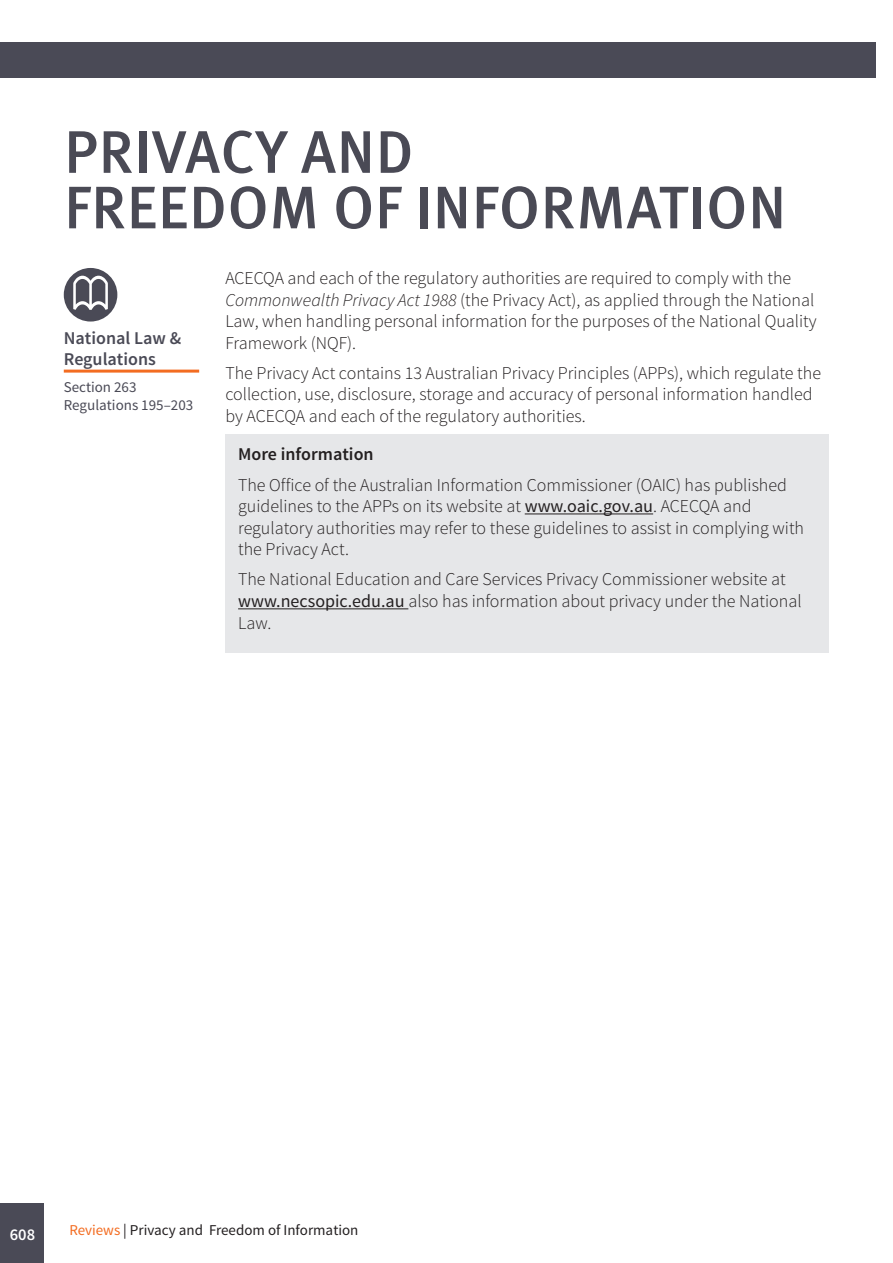
<style>
.page{position:relative;width:893px;height:1263px;background:#fff}
.page>*{position:absolute;margin:0;border:0;box-sizing:border-box;transform-origin:0 0}
._00-main-header{font:500 60px/55.5px "Meta Pro";letter-spacing:.01em;color:#4a4a55}
._02-body{font:300 18px/21.6px "Source Sans Pro";color:#231f20}
.t1{font:600 18px/21.6px "Source Sans Pro";color:#4a4a56}
.t2{font:600 16.5px "Source Sans Pro";color:#fff}
.t3{font:15px "Source Sans Pro";color:#231f20}
.t4{font:15px/18px "Source Sans Pro";color:#4a4a56}
.s1{font-style:italic}
.s2{font-weight:600}
.s3{font-weight:400}
.s4{color:#f36c21}
</style>
<div class="page">
<div style="left:0;top:43px;width:876px;height:35px;background:#4a4a56"></div>
<div style="left:0;top:1203px;width:44px;height:60px;background:#4a4a56"></div>
<hr style="left:64px;top:370px;width:135px;height:3px;background:#f36c21">
<div style="left:64px;top:268px;width:53px;height:53px;background:#4a4a56;border-radius:50%"></div>
<svg style="left:73px;top:276px;width:35px;height:34px"></svg>
<div style="left:225px;top:434px;width:604px;height:219px;background:#e6e7e9"></div>
<hr style="left:525px;top:513px;width:128px;height:1px;background:#231f20">
<hr style="left:238px;top:608px;width:170px;height:1px;background:#231f20">
<p class="_00-main-header" style="left:64px;top:126px;width:724px">PRIVACY AND<br>FREEDOM OF INFORMATION</p>
<p class="t1" style="left:64px;top:327px;width:119px">National Law &amp;<br>Regulations</p>
<p class="t4" style="left:64px;top:378px;width:131px">Section 263<br>Regulations 195–203</p>
<p class="_02-body" style="left:225px;top:267px;width:593px">ACECQA and each of the regulatory authorities are required to comply with the <span class="s1">Commonwealth Privacy Act 1988</span> (the Privacy Act), as applied through the National Law, when handling personal information for the purposes of the National Quality Framework (NQF).</p>
<p class="_02-body" style="left:225px;top:362px;width:597px">The Privacy Act contains 13 Australian Privacy Principles (APPs), which regulate the collection, use, disclosure, storage and accuracy of personal information handled by ACECQA and each of the regulatory authorities.</p>
<p class="_02-body" style="left:238px;top:439px;width:550px;line-height:30.2px"><span class="s2">More information<br></span>The Office of the Australian Information Commissioner (OAIC) has published</p>
<p class="_02-body" style="left:238px;top:495px;width:567px">guidelines to the APPs on its website at <span class="s3">www.oaic.gov.au</span>. ACECQA and regulatory authorities may refer to these guidelines to assist in complying with the Privacy Act.</p>
<p class="_02-body" style="left:238px;top:569px;width:565px">The National Education and Care Services Privacy Commissioner website at <span class="s3">www.necsopic.edu.au</span> also has information about privacy under the National<br>Law.</p>
<p class="t2" style="left:10px;top:1224px;width:27px">608</p>
<p class="t3" style="left:69px;top:1221px;width:290px"><span class="s4">Reviews</span> | Privacy and Freedom of Information</p>
</div>
